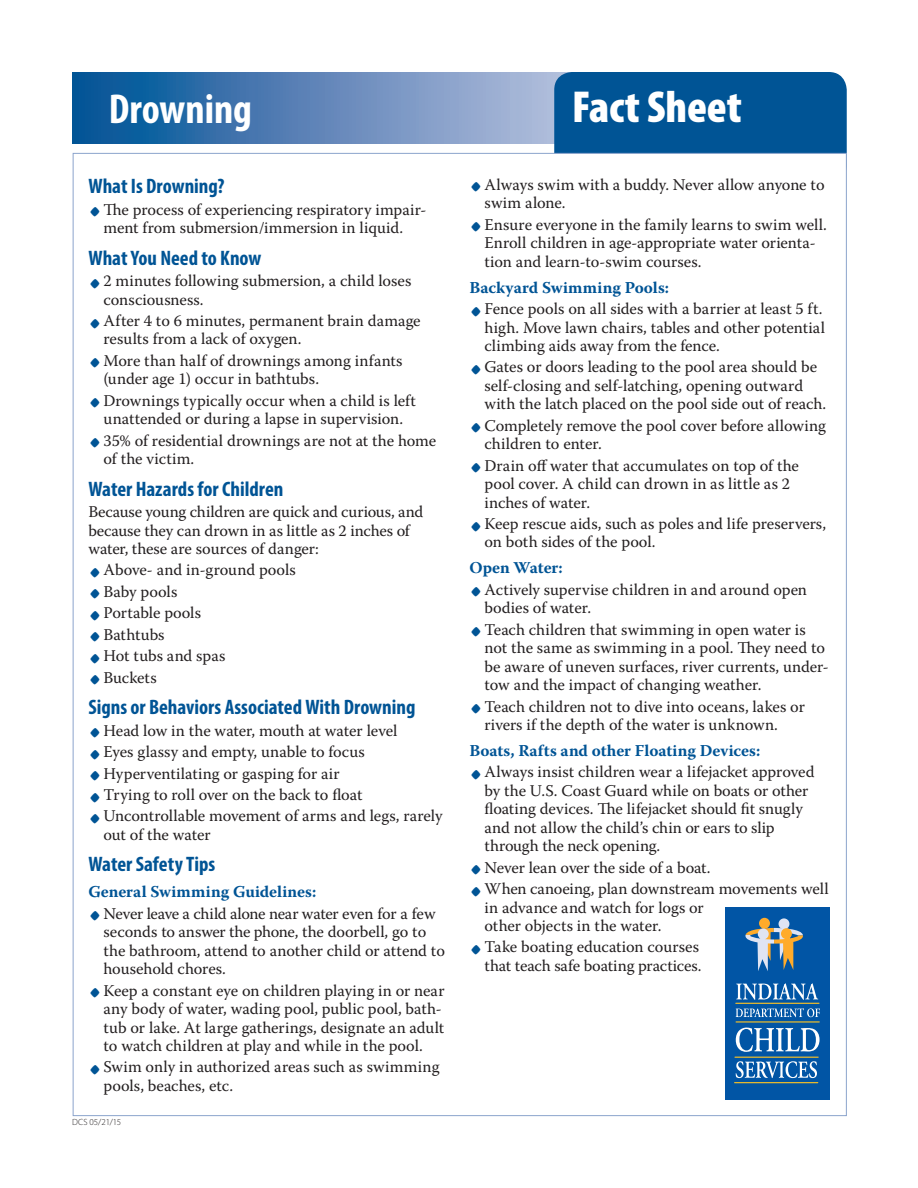
<style>
.page{position:relative;width:918px;height:1188px;background:#fff}
.page>*{position:absolute;margin:0;border:0;box-sizing:border-box;transform-origin:0 0}
.t1{font:900 condensed 45px "Myriad Pro";letter-spacing:-.005em;color:#fff}
.t2{font:700 condensed 42px "Myriad Pro";color:#fff}
.Small_Subheaders_1{font:700 condensed 21px "Myriad Pro";color:#005495}
.Smaller_Subheaders_2{font:700 16.5px "Warnock Pro";letter-spacing:.005em;color:#005495}
.Basic_Body_Copy{font:16.35px/18.5px "Warnock Pro";color:#231f20}
.Small_Subheaders_1-2{font:300 9px "Myriad Pro";letter-spacing:.005em;color:#231f20}
.s1{font-size:33px;color:#005495}
</style>
<div class="page">
<svg style="left:73px;top:72px;width:774px;height:72px;background:#5985b8"></svg>
<div style="left:554px;top:72px;width:293px;height:111px;background:#005495;border-radius:18px"></div>
<div style="left:73px;top:153px;width:774px;height:963px;background:#fff;border:1px solid #8ca4cc"></div>
<div style="left:726px;top:907px;width:104px;height:193px;background:#0155a5"></div>
<svg style="left:736px;top:1008px;width:84px;height:9px"></svg>
<svg style="left:736px;top:1028px;width:84px;height:24px"></svg>
<svg style="left:736px;top:1061px;width:81px;height:17px"></svg>
<hr style="left:735px;top:1057px;width:83px;height:1px;background:#fec422">
<hr style="left:736px;top:1003px;width:83px;height:1px;background:#fec422">
<hr style="left:735px;top:1082px;width:83px;height:1px;background:#fec422">
<div style="left:759px;top:918px;width:11px;height:11px;background:#ffab2a;border-radius:50%"></div>
<div style="left:779px;top:918px;width:10px;height:11px;background:#e0e4f2;border-radius:50%"></div>
<svg style="left:745px;top:928px;width:58px;height:43px"></svg>
<hr style="left:736px;top:1021px;width:83px;height:2px;background:#fec422">
<svg style="left:736px;top:983px;width:82px;height:17px"></svg>
<h2 class="t2" style="left:109px;top:83px;width:145px">Drowning</h2>
<h1 class="t1" style="left:572px;top:78px;width:171px">Fact Sheet</h1>
<p class="Small_Subheaders_1" style="left:88px;top:173px;width:137px">What Is Drowning?</p>
<p class="Basic_Body_Copy" style="left:88px;top:200px;width:340px;text-align:center"><span class="s1">•</span> The process of experiencing respiratory impair&shy;ment from submersion/immersion in liquid.</p>
<p class="Small_Subheaders_1" style="left:88px;top:245px;width:174px">What You Need to Know</p>
<p class="Basic_Body_Copy" style="left:104px;top:271px;width:309px;text-indent:-15px"><span class="s1">•</span> 2 minutes following submersion, a child loses consciousness.</p>
<p class="Basic_Body_Copy" style="left:104px;top:311px;width:319px;text-indent:-15px"><span class="s1">•</span> After 4 to 6 minutes, permanent brain damage results from a lack of oxygen.</p>
<p class="Basic_Body_Copy" style="left:104px;top:351px;width:301px;text-indent:-15px"><span class="s1">•</span> More than half of drownings among infants (under age 1) occur in bathtubs.</p>
<p class="Basic_Body_Copy" style="left:88px;top:391px;width:329px;text-align:center"><span class="s1">•</span> Drownings typically occur when a child is left unattended or during a lapse in supervision.</p>
<p class="Basic_Body_Copy" style="left:104px;top:431px;width:334px;text-indent:-15px"><span class="s1">•</span> 35% of residential drownings are not at the home of the victim.</p>
<p class="Small_Subheaders_1" style="left:88px;top:476px;width:196px">Water Hazards for Children</p>
<p class="Basic_Body_Copy" style="left:88px;top:502px;width:336px">Because young children are quick and curious, and because they can drown in as little as 2 inches of water, these are sources of danger:</p>
<p class="Basic_Body_Copy" style="left:88px;top:561px;width:209px"><span class="s1">•</span> Above- and in-ground pools</p>
<p class="Basic_Body_Copy" style="left:88px;top:582px;width:90px"><span class="s1">•</span> Baby pools</p>
<p class="Basic_Body_Copy" style="left:88px;top:603px;width:114px"><span class="s1">•</span> Portable pools</p>
<p class="Basic_Body_Copy" style="left:88px;top:625px;width:78px"><span class="s1">•</span> Bathtubs</p>
<p class="Basic_Body_Copy" style="left:88px;top:646px;width:138px"><span class="s1">•</span> Hot tubs and spas</p>
<p class="Basic_Body_Copy" style="left:88px;top:668px;width:70px"><span class="s1">•</span> Buckets</p>
<p class="Small_Subheaders_1" style="left:88px;top:694px;width:328px">Signs or Behaviors Associated With Drowning</p>
<p class="Basic_Body_Copy" style="left:88px;top:721px;width:310px"><span class="s1">•</span> Head low in the water, mouth at water level</p>
<p class="Basic_Body_Copy" style="left:88px;top:742px;width:278px"><span class="s1">•</span> Eyes glassy and empty, unable to focus</p>
<p class="Basic_Body_Copy" style="left:88px;top:764px;width:253px"><span class="s1">•</span> Hyperventilating or gasping for air</p>
<p class="Basic_Body_Copy" style="left:88px;top:785px;width:275px"><span class="s1">•</span> Trying to roll over on the back to float</p>
<p class="Basic_Body_Copy" style="left:104px;top:807px;width:341px;text-indent:-15px"><span class="s1">•</span> Uncontrollable movement of arms and legs, rarely out of the water</p>
<p class="Small_Subheaders_1" style="left:88px;top:851px;width:128px">Water Safety Tips</p>
<p class="Smaller_Subheaders_2" style="left:88px;top:882px;width:229px">General Swimming Guidelines:</p>
<p class="Basic_Body_Copy" style="left:104px;top:904px;width:343px;text-indent:-15px"><span class="s1">•</span> Never leave a child alone near water even for a few seconds to answer the phone, the doorbell, go to the bathroom, attend to another child or attend to household chores.</p>
<p class="Basic_Body_Copy" style="left:104px;top:981px;width:343px;text-indent:-15px"><span class="s1">•</span> Keep a constant eye on children playing in or near any body of water, wading pool, public pool, bath&shy;tub or lake. At large gatherings, designate an adult to watch children at play and while in the pool.</p>
<p class="Basic_Body_Copy" style="left:104px;top:1058px;width:338px;text-indent:-15px"><span class="s1">•</span> Swim only in authorized areas such as swimming pools, beaches, etc.</p>
<p class="Small_Subheaders_1-2" style="left:72px;top:1117px;width:51px">DCS 05/21/15</p>
<p class="Basic_Body_Copy" style="left:484px;top:175px;width:342px;text-indent:-15px"><span class="s1">•</span> Always swim with a buddy. Never allow anyone to swim alone.</p>
<p class="Basic_Body_Copy" style="left:484px;top:215px;width:344px;text-indent:-15px"><span class="s1">•</span> Ensure everyone in the family learns to swim well.<br>Enroll children in age-appropriate water orienta&shy;tion and learn-to-swim courses.</p>
<p class="Smaller_Subheaders_2" style="left:470px;top:277px;width:201px">Backyard Swimming Pools:</p>
<p class="Basic_Body_Copy" style="left:484px;top:299px;width:342px;text-indent:-15px"><span class="s1">•</span> Fence pools on all sides with a barrier at least 5 ft. high. Move lawn chairs, tables and other potential climbing aids away from the fence.</p>
<p class="Basic_Body_Copy" style="left:484px;top:358px;width:343px;text-indent:-15px"><span class="s1">•</span> Gates or doors leading to the pool area should be self-closing and self-latching, opening outward with the latch placed on the pool side out of reach.</p>
<p class="Basic_Body_Copy" style="left:484px;top:416px;width:343px;text-indent:-15px"><span class="s1">•</span> Completely remove the pool cover before allowing children to enter.</p>
<p class="Basic_Body_Copy" style="left:484px;top:456px;width:316px;text-indent:-15px"><span class="s1">•</span> Drain off water that accumulates on top of the pool cover. A child can drown in as little as 2 inches of water.</p>
<p class="Basic_Body_Copy" style="left:484px;top:514px;width:343px;text-indent:-15px"><span class="s1">•</span> Keep rescue aids, such as poles and life preservers, on both sides of the pool.</p>
<p class="Smaller_Subheaders_2" style="left:470px;top:558px;width:95px">Open Water:</p>
<p class="Basic_Body_Copy" style="left:484px;top:580px;width:324px;text-indent:-15px"><span class="s1">•</span> Actively supervise children in and around open bodies of water.</p>
<p class="Basic_Body_Copy" style="left:484px;top:620px;width:346px;text-indent:-15px"><span class="s1">•</span> Teach children that swimming in open water is not the same as swimming in a pool. They need to be aware of uneven surfaces, river currents, under&shy;tow and the impact of changing weather.</p>
<p class="Basic_Body_Copy" style="left:484px;top:697px;width:322px;text-indent:-15px"><span class="s1">•</span> Teach children not to dive into oceans, lakes or rivers if the depth of the water is unknown.</p>
<p class="Smaller_Subheaders_2" style="left:470px;top:741px;width:292px">Boats, Rafts and other Floating Devices:</p>
<p class="Basic_Body_Copy" style="left:484px;top:763px;width:331px;text-indent:-15px"><span class="s1">•</span> Always insist children wear a lifejacket approved by the U.S. Coast Guard while on boats or other floating devices. The lifejacket should fit snugly and not allow the child’s chin or ears to slip through the neck opening.</p>
<p class="Basic_Body_Copy" style="left:470px;top:858px;width:243px"><span class="s1">•</span> Never lean over the side of a boat.</p>
<p class="Basic_Body_Copy" style="left:484px;top:879px;width:346px;text-indent:-15px"><span class="s1">•</span> When canoeing, plan downstream movements well in advance and watch for logs or<br>other objects in the water.</p>
<p class="Basic_Body_Copy" style="left:470px;top:938px;width:234px;text-align:right"><span class="s1">•</span> Take boating education courses that teach safe boating practices.</p>
</div>
